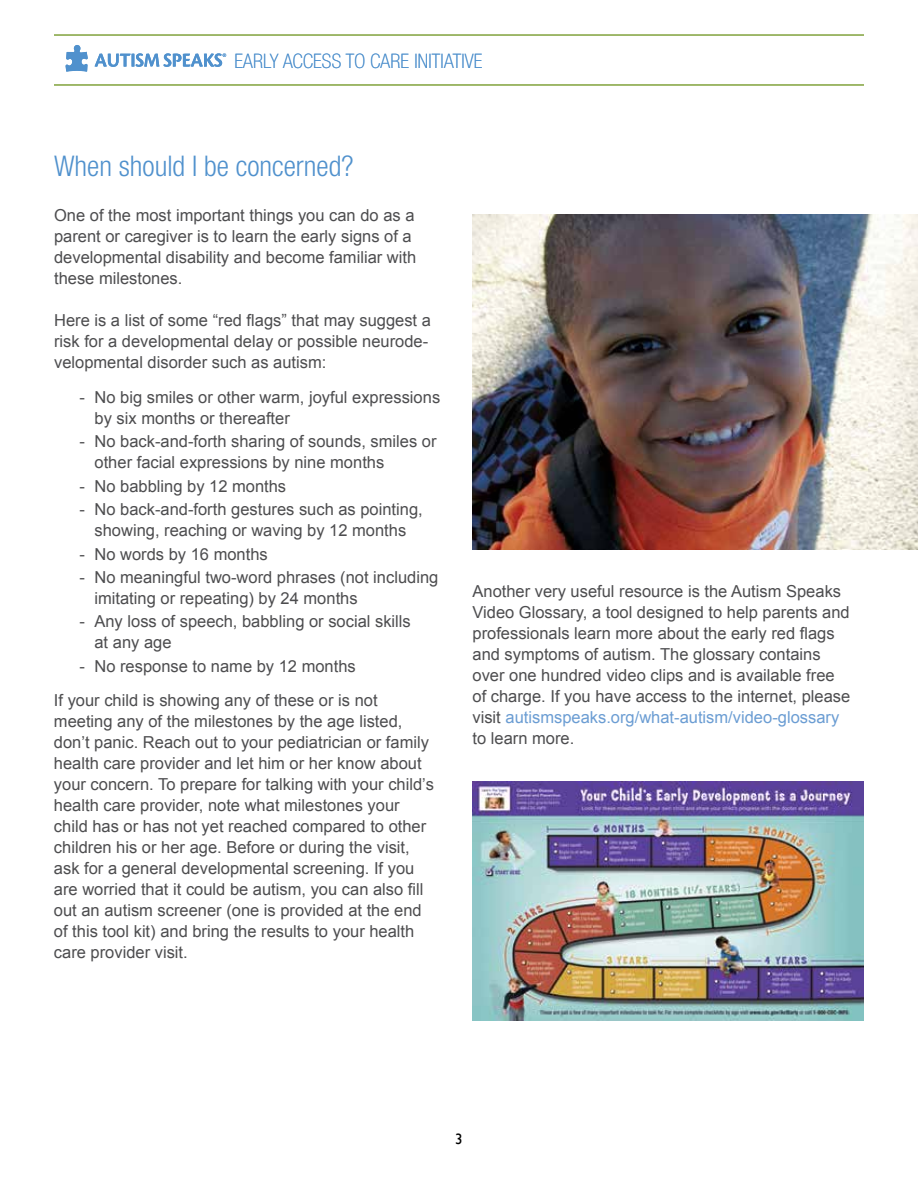
<style>
.page{position:relative;width:918px;height:1188px;background:#fff}
.page>*{position:absolute;margin:0;border:0;box-sizing:border-box;transform-origin:0 0}
.t1{font:300 condensed 28.5px "Helvetica Neue";color:#5091cd}
.t2{font:100 condensed 19.95px "Helvetica Neue";letter-spacing:.01em;color:#5091cd}
.t3{font:16.5px/21px "Arial";color:#4d4d4f}
.t4{font:15px "Gill Sans";color:#000}
.s1{color:#6b9dd3}
</style>
<div class="page">
<hr style="left:54px;top:84px;width:810px;height:2px;background:#99b462">
<hr style="left:54px;top:34px;width:810px;height:2px;background:#99b462">
<svg style="left:95px;top:53px;width:131px;height:14px"></svg>
<svg style="left:66px;top:45px;width:22px;height:27px"></svg>
<img style="left:472px;top:782px;width:392px;height:239px">
<img style="left:472px;top:214px;width:446px;height:335px">
<p class="t2" style="left:235px;top:49px;width:249px">EARLY ACCESS TO CARE INITIATIVE</p>
<h1 class="t1" style="left:54px;top:150px;width:301px">When should I be concerned?</h1>
<p class="t3" style="left:54px;top:205px;width:364px">One of the most important things you can do as a parent or caregiver is to learn the early signs of a developmental disability and become familiar with these milestones.</p>
<p class="t3" style="left:54px;top:310px;width:378px">Here is a list of some “red flags” that may suggest a risk for a developmental delay or possible neurode&shy;velopmental disorder such as autism:</p>
<p class="t3" style="left:95px;top:387px;width:347px;text-indent:-15px">- No big smiles or other warm, joyful expressions by six months or thereafter</p>
<p class="t3" style="left:95px;top:431px;width:344px;text-indent:-15px">- No back-and-forth sharing of sounds, smiles or other facial expressions by nine months</p>
<p class="t3" style="left:80px;top:476px;width:208px">- No babbling by 12 months</p>
<p class="t3" style="left:80px;top:499px;width:345px;text-align:center">- No back-and-forth gestures such as pointing, showing, reaching or waving by 12 months</p>
<p class="t3" style="left:80px;top:543px;width:190px">- No words by 16 months</p>
<p class="t3" style="left:94px;top:567px;width:345px;text-indent:-15px">- No meaningful two-word phrases (not including imitating or repeating) by 24 months</p>
<p class="t3" style="left:94px;top:611px;width:318px;text-indent:-15px">- Any loss of speech, babbling or social skills at any age</p>
<p class="t3" style="left:54px;top:649px;width:325px;line-height:34.5px;text-align:center">- No response to name by 12 months<br>If your child is showing any of these or is not</p>
<p class="t3" style="left:54px;top:711px;width:381px">meeting any of the milestones by the age listed, don’t panic. Reach out to your pediatrician or family health care provider and let him or her know about your concern. To prepare for talking with your child’s health care provider, note what milestones your child has or has not yet reached compared to other children his or her age. Before or during the visit, ask for a general developmental screening. If you are worried that it could be autism, you can also fill out an autism screener (one is provided at the end of this tool kit) and bring the results to your health care provider visit.</p>
<p class="t3" style="left:472px;top:581px;width:379px">Another very useful resource is the Autism Speaks Video Glossary, a tool designed to help parents and professionals learn more about the early red flags and symptoms of autism. The glossary contains over one hundred video clips and is available free of charge. If you have access to the internet, please visit <span class="s1">autismspeaks.org/what-autism/video-glossary </span>to learn more.</p>
<p class="t4" style="left:455px;top:1131px;width:9px">3</p>
</div>
